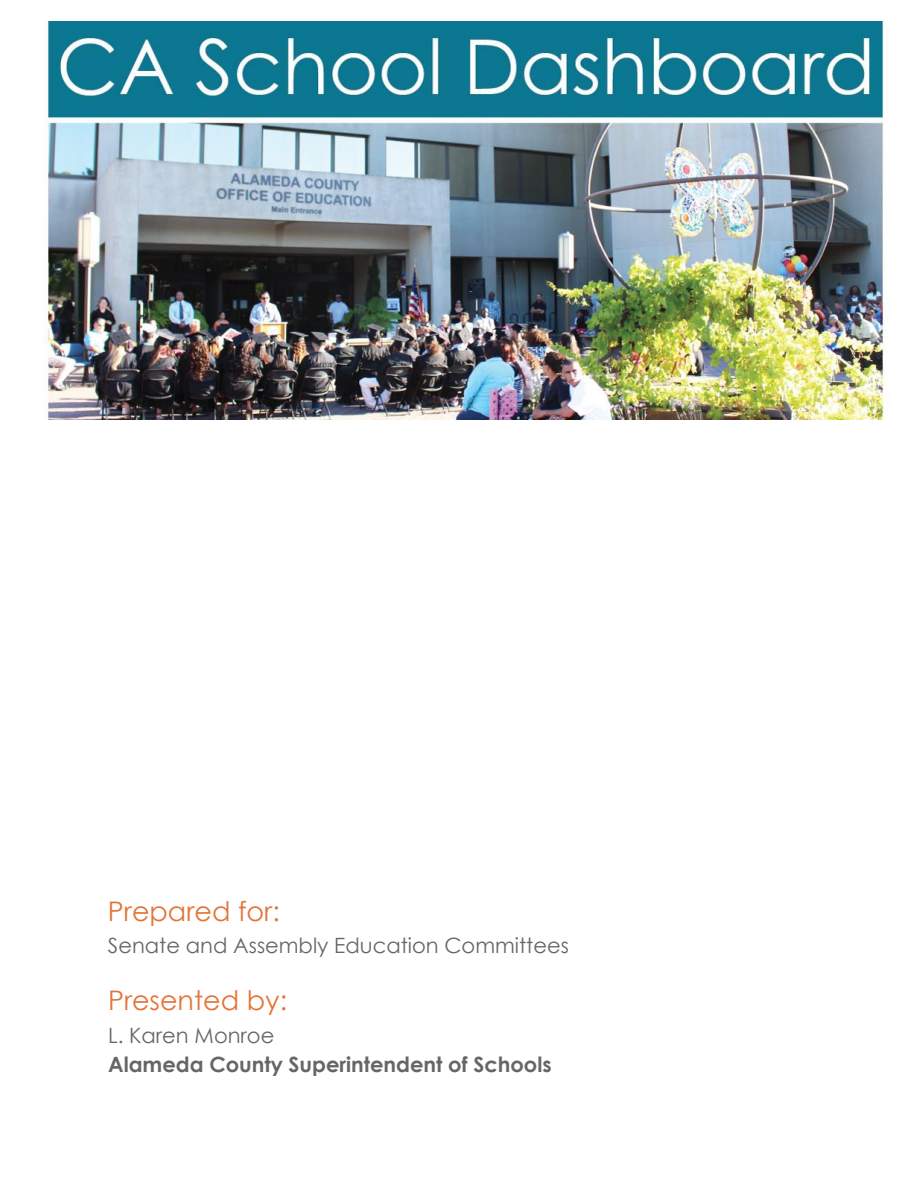
<style>
.page{position:relative;width:918px;height:1188px;background:#fff}
.page>*{position:absolute;margin:0;border:0;box-sizing:border-box;transform-origin:0 0}
.t1{font:27px "Century Gothic";color:#e47539}
.t2{font:21px "Century Gothic";color:#666}
.t3{font:700 21px "Century Gothic";color:#666}
.s1{font-style:inherit}
</style>
<div class="page">
<img style="left:44px;top:22px;width:843px;height:398px">
<p class="t1" style="left:108px;top:894px;width:174px">Prepared for:</p>
<p class="t2" style="left:108px;top:932px;width:463px">Senate <span class="s1">and Assembly</span> Education Committee<span class="s1">s</span></p>
<p class="t1" style="left:108px;top:983px;width:181px">Presented by:</p>
<p class="t2" style="left:108px;top:1021px;width:168px">L. Karen Monroe</p>
<p class="t3" style="left:108px;top:1051px;width:445px">Alameda County Superintendent of Schools</p>
</div>
